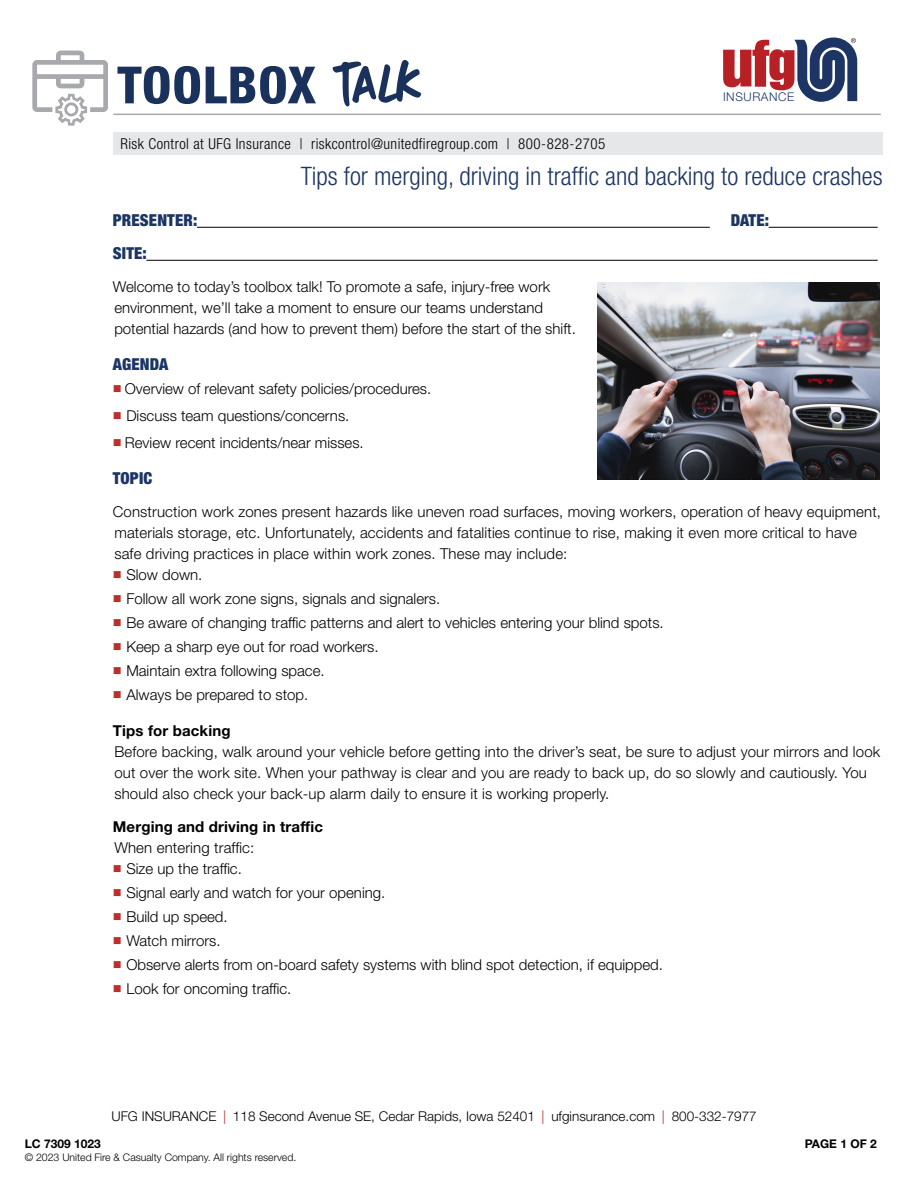
<style>
.page{position:relative;width:918px;height:1188px;background:#fff}
.page>*{position:absolute;margin:0;border:0;box-sizing:border-box;transform-origin:0 0}
.t1{font:800 condensed 51.3px "Helvetica Neue LT Std";letter-spacing:.02em;color:#1a315b}
.t2{font:300 condensed 25.5px "Helvetica Neue LT Std";color:#1c3564}
.t3{font:900 condensed 16.5px "Helvetica Neue LT Std";letter-spacing:.01em;color:#1c3564}
.t4{font:300 15px/21px "Helvetica Neue LT Std";color:#000}
.t5{font:300 condensed 15px "Helvetica Neue LT Std";letter-spacing:.03em;color:#000}
.t6{font:700 15px "Helvetica Neue LT Std";letter-spacing:.01em;color:#000}
.t7{font:300 13.5px "Helvetica Neue LT Std";color:#000}
.t8{font:700 12px "Helvetica Neue LT Std";color:#000}
.t9{font:300 12px "Helvetica Neue LT Std";letter-spacing:.05em;color:#1c3564}
.t10{font:300 10.5px "Helvetica Neue LT Std";color:#000}
.s1{font-family:"DK More Or Less";font-weight:400;font-stretch:normal;font-size:57.45px}
.s2{color:#bb302c}
.s3{color:#b72025}
</style>
<div class="page">
<hr style="left:114px;top:114px;width:767px;height:1px;background:#a7a9ac">
<svg style="left:723px;top:37px;width:134px;height:65px"></svg>
<svg style="left:32px;top:51px;width:76px;height:75px"></svg>
<div style="left:113px;top:133px;width:770px;height:22px;background:#e6e7e8"></div>
<hr style="left:197px;top:227px;width:513px;height:1px;background:#000">
<hr style="left:769px;top:227px;width:109px;height:1px;background:#000">
<hr style="left:146px;top:260px;width:732px;height:1px;background:#000">
<img style="left:597px;top:283px;width:283px;height:197px">
<h1 class="t1" style="left:117px;top:53px;width:307px">TOOLBOX <span class="s1">TALK</span></h1>
<p class="t5" style="left:120px;top:135px;width:486px">Risk Control at UFG Insurance | riskcontrol@unitedfiregroup.com | 800-828-2705</p>
<p class="t9" style="left:723px;top:90px;width:73px">INSURANCE</p>
<h2 class="t2" style="left:301px;top:161px;width:583px">Tips for merging, driving in traffic and backing to reduce crashes</h2>
<p class="t3" style="left:113px;top:210px;width:86px">PRESENTER:</p>
<p class="t3" style="left:731px;top:210px;width:40px">DATE:</p>
<p class="t3" style="left:113px;top:243px;width:35px">SITE:</p>
<p class="t4" style="left:113px;top:275px;width:465px">Welcome to today’s toolbox talk! To promote a safe, injury-free work environment, we’ll take a moment to ensure our teams understand potential hazards (and how to prevent them) before the start of the shift.</p>
<p class="t3" style="left:113px;top:354px;width:57px">AGENDA</p>
<p class="t4" style="left:113px;top:378px;width:320px"><span class="s2">■</span> Overview of relevant safety policies/procedures.</p>
<p class="t4" style="left:113px;top:405px;width:238px"><span class="s2">■</span> Discuss team questions/concerns.</p>
<p class="t4" style="left:113px;top:432px;width:252px"><span class="s2">■</span> Review recent incidents/near misses.</p>
<p class="t3" style="left:113px;top:468px;width:41px">TOPIC</p>
<p class="t4" style="left:113px;top:501px;width:770px">Construction work zones present hazards like uneven road surfaces, moving workers, operation of heavy equipment, materials storage, etc. Unfortunately, accidents and fatalities continue to rise, making it even more critical to have safe driving practices in place within work zones. These may include:</p>
<p class="t4" style="left:113px;top:564px;width:91px"><span class="s2">■</span> Slow down.</p>
<p class="t4" style="left:113px;top:588px;width:329px"><span class="s2">■</span> Follow all work zone signs, signals and signalers.</p>
<p class="t4" style="left:113px;top:612px;width:552px"><span class="s2">■</span> Be aware of changing traffic patterns and alert to vehicles entering your blind spots.</p>
<p class="t4" style="left:113px;top:636px;width:267px"><span class="s2">■</span> Keep a sharp eye out for road workers.</p>
<p class="t4" style="left:113px;top:660px;width:213px"><span class="s2">■</span> Maintain extra following space.</p>
<p class="t4" style="left:113px;top:684px;width:197px"><span class="s2">■</span> Always be prepared to stop.</p>
<p class="t6" style="left:113px;top:722px;width:119px">Tips for backing</p>
<p class="t4" style="left:114px;top:741px;width:768px">Before backing, walk around your vehicle before getting into the driver’s seat, be sure to adjust your mirrors and look out over the work site. When your pathway is clear and you are ready to back up, do so slowly and cautiously. You should also check your back-up alarm daily to ensure it is working properly.</p>
<p class="t6" style="left:113px;top:818px;width:212px">Merging and driving in traffic</p>
<p class="t4" style="left:114px;top:837px;width:141px">When entering traffic:</p>
<p class="t4" style="left:113px;top:858px;width:131px"><span class="s2">■</span> Size up the traffic.</p>
<p class="t4" style="left:113px;top:882px;width:274px"><span class="s2">■</span> Signal early and watch for your opening.</p>
<p class="t4" style="left:113px;top:906px;width:116px"><span class="s2">■</span> Build up speed.</p>
<p class="t4" style="left:113px;top:930px;width:109px"><span class="s2">■</span> Watch mirrors.</p>
<p class="t4" style="left:113px;top:954px;width:552px"><span class="s2">■</span> Observe alerts from on-board safety systems with blind spot detection, if equipped.</p>
<p class="t4" style="left:113px;top:978px;width:180px"><span class="s2">■</span> Look for oncoming traffic.</p>
<p class="t7" style="left:111px;top:1108px;width:647px">UFG INSURANCE <span class="s3">|</span> 118 Second Avenue SE, Cedar Rapids, Iowa 52401 <span class="s3">|</span> ufginsurance.com <span class="s3">|</span> 800-332-7977</p>
<p class="t8" style="left:25px;top:1136px;width:78px">LC 7309 1023</p>
<p class="t10" style="left:25px;top:1151px;width:273px">© 2023 United Fire &amp; Casualty Company. All rights reserved.</p>
<p class="t8" style="left:805px;top:1136px;width:74px">PAGE 1 OF 2</p>
</div>
